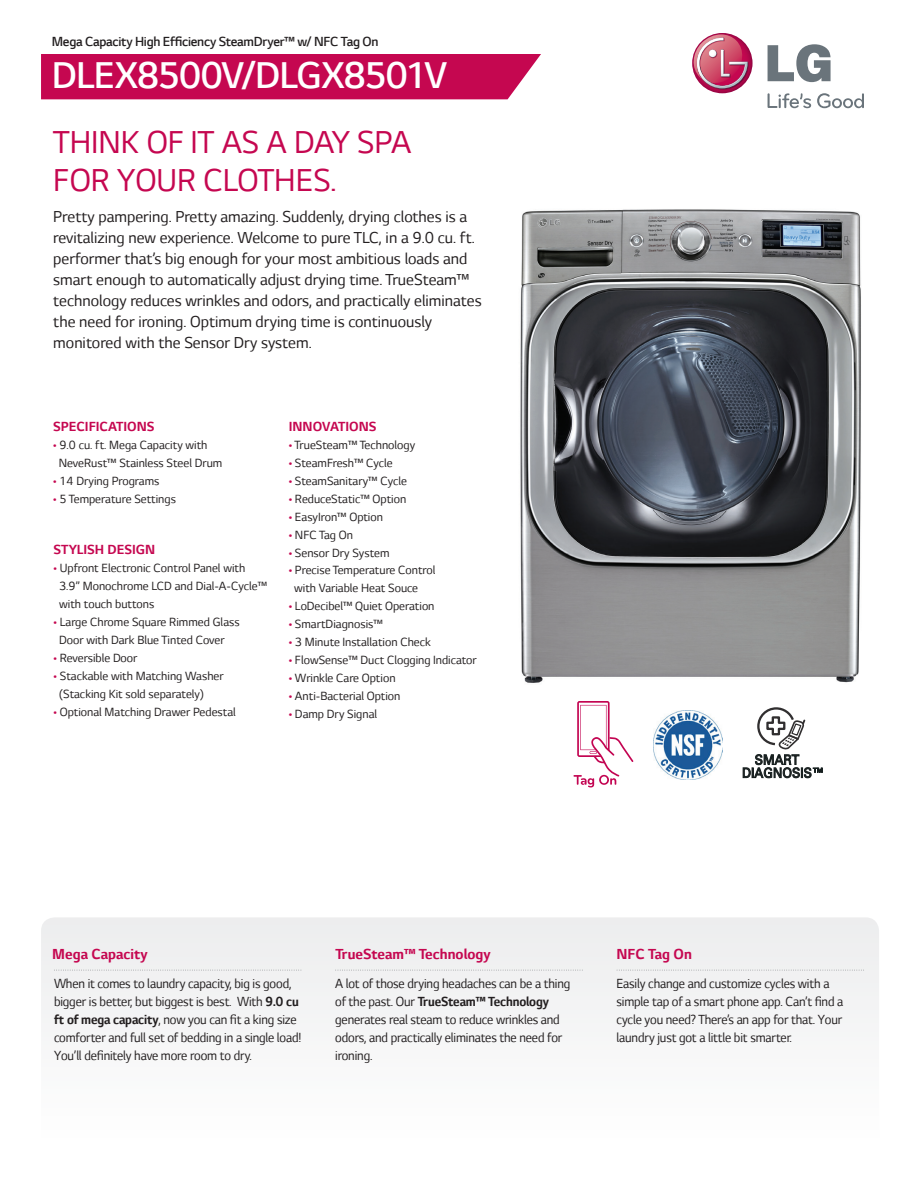
<style>
.page{position:relative;width:918px;height:1188px;background:#fff}
.page>*{position:absolute;margin:0;border:0;box-sizing:border-box;transform-origin:0 0}
.t1{font:300 42.3px "LG Smart";letter-spacing:-.025em;color:#fff}
.t2{font:36px/37.5px "LG Smart";color:#c50750}
.t3{font:18px/21px "LG Smart";color:#231f20}
.t4{font:700 16.5px "LG Smart";color:#c50750}
.t5{font:15px/18px "LG Smart";letter-spacing:-.01em;color:#231f20;scale:.95 1}
.t6{font:300 15px "LG Smart";letter-spacing:-.02em;color:#231f20}
.t7{font:700 15px "LG Smart";color:#c50750}
.t8{font:13.5px/18px "LG Smart";color:#231f20}
.s1{color:#c50750}
.s2{font-weight:700}
</style>
<div class="page">
<img style="left:520px;top:209px;width:341px;height:474px">
<div style="left:41px;top:917px;width:838px;height:236px;background:#f5f6f6;border-radius:14px"></div>
<div style="left:41px;top:54px;width:500px;height:45px;background:#c50750"></div>
<div style="left:692px;top:33px;width:60px;height:60px;background:#a40646;border-radius:30px"></div>
<svg style="left:692px;top:34px;width:57px;height:56px"></svg>
<svg style="left:768px;top:44px;width:63px;height:38px"></svg>
<svg style="left:768px;top:93px;width:43px;height:15px"></svg>
<svg style="left:817px;top:93px;width:47px;height:15px"></svg>
<svg style="left:54px;top:970px;width:248px;height:1px"></svg>
<svg style="left:617px;top:970px;width:247px;height:1px"></svg>
<svg style="left:337px;top:970px;width:246px;height:1px"></svg>
<svg style="left:743px;top:707px;width:79px;height:71px"></svg>
<img style="left:653px;top:711px;width:69px;height:69px">
<svg style="left:573px;top:701px;width:60px;height:86px"></svg>
<p class="t6" style="left:52px;top:34px;width:328px">Mega Capacity High Efficiency SteamDryer™ w/ NFC Tag On</p>
<h1 class="t1" style="left:52px;top:53px;width:397px">DLEX8500V/DLGX8501V</h1>
<h2 class="t2" style="left:53px;top:124px;width:360px">THINK OF IT AS A DAY SPA<br>FOR YOUR CLOTHES.</h2>
<p class="t3" style="left:53px;top:207px;width:430px">Pretty pampering. Pretty amazing. Suddenly, drying clothes is a revitalizing new experience. Welcome to pure TLC, in a 9.0 cu. ft. performer that’s big enough for your most ambitious loads and smart enough to automatically adjust drying time. TrueSteam™ technology reduces wrinkles and odors, and practically eliminates the need for ironing. Optimum drying time is continuously monitored with the Sensor Dry system.</p>
<p class="t7" style="left:53px;top:418px;width:103px">SPECIFICATIONS</p>
<p class="t8" style="left:59px;top:436px;width:165px;text-indent:-6px"><span class="s1">•</span> 9.0 cu. ft. Mega Capacity with<br>NeveRust™ Stainless Steel Drum</p>
<p class="t8" style="left:53px;top:472px;width:108px"><span class="s1">•</span> 14 Drying Programs</p>
<p class="t8" style="left:53px;top:490px;width:124px"><span class="s1">•</span> 5 Temperature Settings</p>
<p class="t7" style="left:54px;top:541px;width:103px">STYLISH DESIGN</p>
<p class="t8" style="left:59px;top:559px;width:209px;text-indent:-6px"><span class="s1">•</span> Upfront Electronic Control Panel with<br>3.9” Monochrome LCD and Dial-A-Cycle™ with touch buttons</p>
<p class="t8" style="left:59px;top:613px;width:182px;text-indent:-6px"><span class="s1">•</span> Large Chrome Square Rimmed Glass<br>Door with Dark Blue Tinted Cover</p>
<p class="t8" style="left:54px;top:649px;width:85px"><span class="s1">•</span> Reversible Door</p>
<p class="t8" style="left:59px;top:667px;width:166px;text-indent:-6px"><span class="s1">•</span> Stackable with Matching Washer (Stacking Kit sold separately)</p>
<p class="t8" style="left:54px;top:703px;width:184px"><span class="s1">•</span> Optional Matching Drawer Pedestal</p>
<p class="t7" style="left:289px;top:418px;width:89px">INNOVATIONS</p>
<p class="t8" style="left:289px;top:436px;width:128px"><span class="s1">•</span> TrueSteam™ Technology</p>
<p class="t8" style="left:289px;top:454px;width:106px"><span class="s1">•</span> SteamFresh™ Cycle</p>
<p class="t8" style="left:289px;top:472px;width:120px"><span class="s1">•</span> SteamSanitary™ Cycle</p>
<p class="t8" style="left:289px;top:490px;width:119px"><span class="s1">•</span> ReduceStatic™ Option</p>
<p class="t8" style="left:289px;top:508px;width:96px"><span class="s1">•</span> EasyIron™ Option</p>
<p class="t8" style="left:289px;top:526px;width:66px"><span class="s1">•</span> NFC Tag On</p>
<p class="t8" style="left:289px;top:544px;width:102px"><span class="s1">•</span> Sensor Dry System</p>
<p class="t8" style="left:294px;top:562px;width:143px;text-indent:-6px"><span class="s1">•</span> Precise Temperature Control with Variable Heat Souce</p>
<p class="t8" style="left:289px;top:597px;width:147px"><span class="s1">•</span> LoDecibel™ Quiet Operation</p>
<p class="t8" style="left:289px;top:615px;width:96px"><span class="s1">•</span> SmartDiagnosis™</p>
<p class="t8" style="left:289px;top:633px;width:144px"><span class="s1">•</span> 3 Minute Installation Check</p>
<p class="t8" style="left:289px;top:651px;width:190px"><span class="s1">•</span> FlowSense™ Duct Clogging Indicator</p>
<p class="t8" style="left:289px;top:669px;width:108px"><span class="s1">•</span> Wrinkle Care Option</p>
<p class="t8" style="left:289px;top:687px;width:113px"><span class="s1">•</span> Anti-Bacterial Option</p>
<p class="t8" style="left:289px;top:705px;width:90px"><span class="s1">•</span> Damp Dry Signal</p>
<p class="t4" style="left:52px;top:945px;width:97px">Mega Capacity</p>
<p class="t4" style="left:335px;top:945px;width:157px">TrueSteam™ Technology</p>
<p class="t4" style="left:617px;top:945px;width:77px">NFC Tag On</p>
<p class="t5" style="left:54px;top:974px;width:262px">When it comes to laundry capacity, big is good, bigger is better, but biggest is best. With <span class="s2">9.0 cu ft of mega capacity</span>, now you can fit a king size comforter and full set of bedding in a single load!<br>You’ll definitely have more room to dry.</p>
<p class="t5" style="left:335px;top:974px;width:249px">A lot of those drying headaches can be a thing of the past. Our <span class="s2">TrueSteam™ Technology </span>generates real steam to reduce wrinkles and odors, and practically eliminates the need for ironing.</p>
<p class="t5" style="left:617px;top:974px;width:240px">Easily change and customize cycles with a simple tap of a smart phone app. Can’t find a cycle you need? There’s an app for that. Your laundry just got a little bit smarter.</p>
</div>
